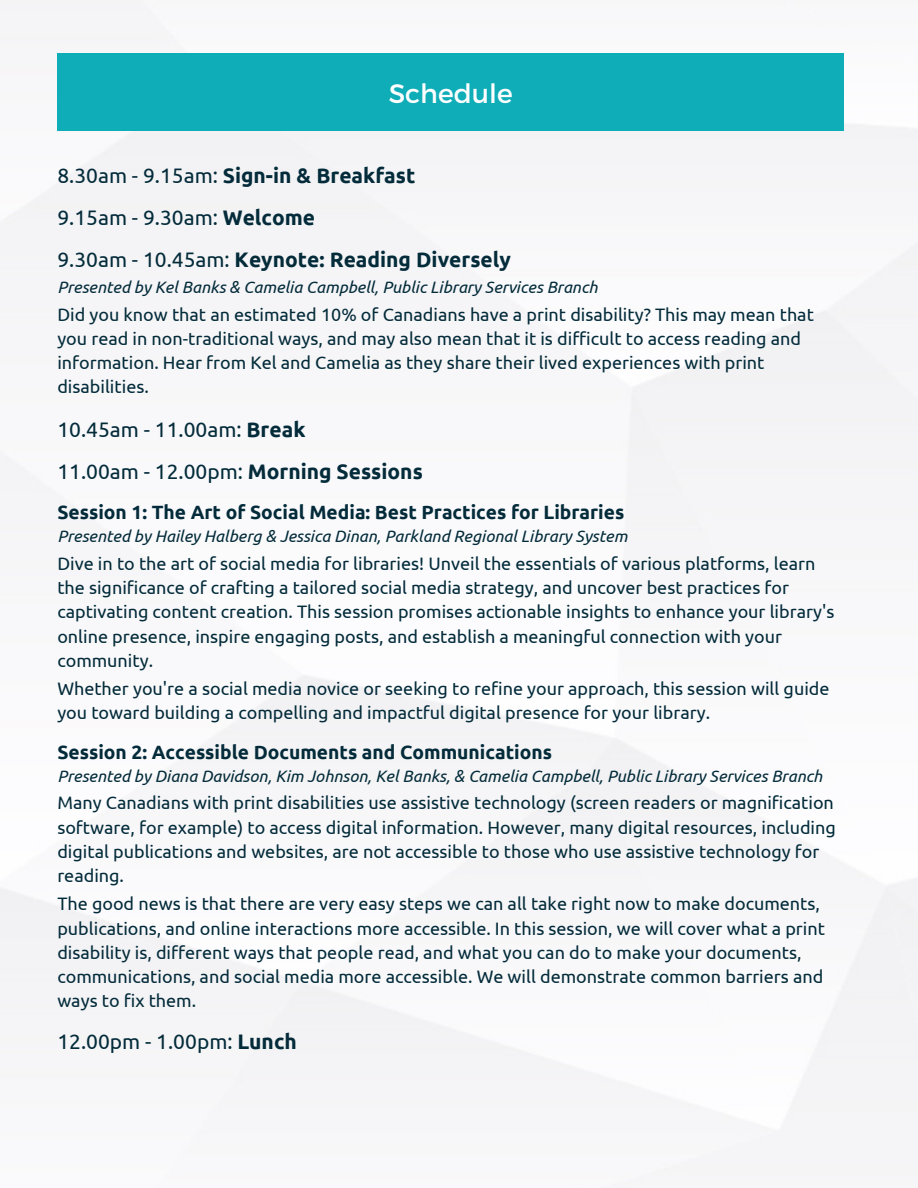
<style>
.page{position:relative;width:918px;height:1188px;background:#fff}
.page>*{position:absolute;margin:0;border:0;box-sizing:border-box;transform-origin:0 0}
.t1{font:26.55px "Montserrat";color:#fff}
.t2{font:21px "Ubuntu";color:#032b3a}
.t3{font:700 21px "Ubuntu";color:#032b3a}
.t4{font:700 19.2px "Ubuntu";color:#032b3a}
.t5{font:18px/24.3px "Ubuntu";color:#032b3a}
.t6{font:italic 16.5px "Ubuntu";color:#032b3a}
.s1{font-weight:400}
.s2{font-weight:700}
</style>
<div class="page">
<img style="left:0;top:0;width:918px;height:1172px">
<div style="left:57px;top:53px;width:787px;height:77px;background:#0fadb8"></div>
<h1 class="t1" style="left:389px;top:76px;width:125px">Schedule</h1>
<h2 class="t3" style="left:57px;top:163px;width:360px"><span class="s1">8.30am - 9.15am:</span> Sign-in &amp; Breakfast</h2>
<h2 class="t2" style="left:57px;top:206px;width:259px">9.15am - 9.30am: <span class="s2">Welcome</span></h2>
<h2 class="t3" style="left:57px;top:248px;width:455px"><span class="s1">9.30am - 10.45am:</span> Keynote: Reading Diversely</h2>
<p class="t6" style="left:57px;top:278px;width:542px">Presented by Kel Banks &amp; Camelia Campbell, Public Library Services Branch</p>
<p class="t5" style="left:57px;top:302px;width:758px">Did you know that an estimated 10% of Canadians have a print disability? This may mean that you read in non-traditional ways, and may also mean that it is difficult to access reading and information. Hear from Kel and Camelia as they share their lived experiences with print disabilities.</p>
<h2 class="t2" style="left:57px;top:417px;width:250px">10.45am - 11.00am: <span class="s2">Break</span></h2>
<h2 class="t2" style="left:57px;top:459px;width:367px">11.00am - 12.00pm: <span class="s2">Morning Sessions</span></h2>
<p class="t4" style="left:57px;top:501px;width:569px">Session 1: The Art of Social Media: Best Practices for Libraries</p>
<p class="t6" style="left:57px;top:527px;width:572px">Presented by Hailey Halberg &amp; Jessica Dinan, Parkland Regional Library System</p>
<p class="t5" style="left:57px;top:551px;width:779px">Dive in to the art of social media for libraries! Unveil the essentials of various platforms, learn the significance of crafting a tailored social media strategy, and uncover best practices for captivating content creation. This session promises actionable insights to enhance your library's online presence, inspire engaging posts, and establish a meaningful connection with your community.</p>
<p class="t5" style="left:57px;top:676px;width:774px">Whether you're a social media novice or seeking to refine your approach, this session will guide you toward building a compelling and impactful digital presence for your library.</p>
<p class="t4" style="left:57px;top:741px;width:496px">Session 2: Accessible Documents and Communications</p>
<p class="t6" style="left:57px;top:766px;width:766px">Presented by Diana Davidson, Kim Johnson, Kel Banks, &amp; Camelia Campbell, Public Library Services Branch</p>
<p class="t5" style="left:57px;top:791px;width:780px">Many Canadians with print disabilities use assistive technology (screen readers or magnification software, for example) to access digital information. However, many digital resources, including digital publications and websites, are not accessible to those who use assistive technology for reading.</p>
<p class="t5" style="left:57px;top:892px;width:769px">The good news is that there are very easy steps we can all take right now to make documents, publications, and online interactions more accessible. In this session, we will cover what a print disability is, different ways that people read, and what you can do to make your documents, communications, and social media more accessible. We will demonstrate common barriers and ways to fix them.</p>
<h2 class="t2" style="left:57px;top:1029px;width:241px">12.00pm - 1.00pm: <span class="s2">Lunch</span></h2>
</div>
